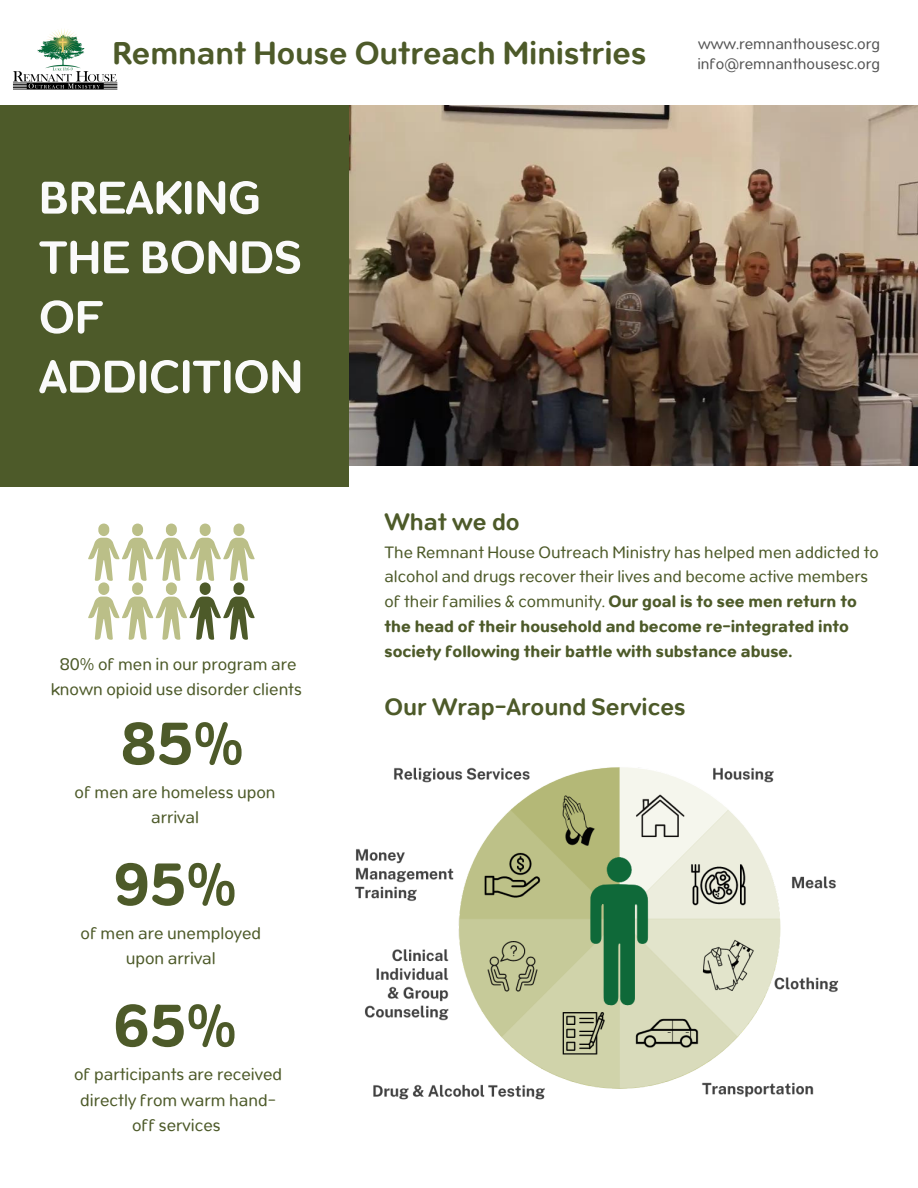
<style>
.page{position:relative;width:918px;height:1188px;background:#fff}
.page>*{position:absolute;margin:0;border:0;box-sizing:border-box;transform-origin:0 0}
.t1{font:59.7px "Opun Mai 600";color:#4d5a29}
.t2{font:600 50.1px/59.7px "Opun";color:#fafafa}
.t3{font:600 34.5px "Opun";color:#4d5a29}
.t4{font:600 25.8px "Opun";color:#4d5a29}
.t5{font:18.3px/25.5px "Opun";color:#4d5a29;text-align:center}
.t6{font:18px/24.8px "Opun";color:#4d5a29}
.t7{font:16.5px "Opun";color:#545454}
.s1{font-weight:700}
</style>
<div class="page">
<img style="left:349px;top:105px;width:569px;height:360px">
<div style="left:0;top:105px;width:349px;height:382px;background:#4d5a29"></div>
<svg style="left:88px;top:524px;width:167px;height:116px"></svg>
<img style="left:355px;top:767px;width:484px;height:333px">
<img style="left:13px;top:29px;width:105px;height:61px">
<p class="t3" style="left:112px;top:32px;width:536px">Remnant House Outreach Ministries</p>
<p class="t7" style="left:698px;top:34px;width:183px">www.remnanthousesc.org</p>
<p class="t7" style="left:697px;top:53px;width:184px">info@remnanthousesc.org</p>
<p class="t2" style="left:39px;top:166px;width:266px">BREAKING<br>THE BONDS<br>OF<br>ADDICITION</p>
<p class="t5" style="left:51px;top:651px;width:253px">80% of men in our program are known opioid use disorder clients</p>
<p class="t1" style="left:120px;top:709px;width:125px">85%</p>
<p class="t5" style="left:75px;top:779px;width:203px">of men are homeless upon arrival</p>
<p class="t1" style="left:113px;top:850px;width:125px">95%</p>
<p class="t5" style="left:81px;top:920px;width:182px">of men are unemployed upon arrival</p>
<p class="t1" style="left:113px;top:991px;width:125px">65%</p>
<p class="t5" style="left:74px;top:1061px;width:209px">of participants are received directly from warm hand&shy;off services</p>
<p class="t4" style="left:385px;top:506px;width:137px">What we do</p>
<p class="t6" style="left:385px;top:539px;width:496px">The Remnant House Outreach Ministry has helped men addicted to alcohol and drugs recover their lives and become active members of their families &amp; community. <span class="s1">Our goal is to see men return to the head of their household and become re-integrated into society following their battle with substance abuse.</span></p>
<p class="t4" style="left:385px;top:691px;width:303px">Our Wrap-Around Services</p>
</div>
